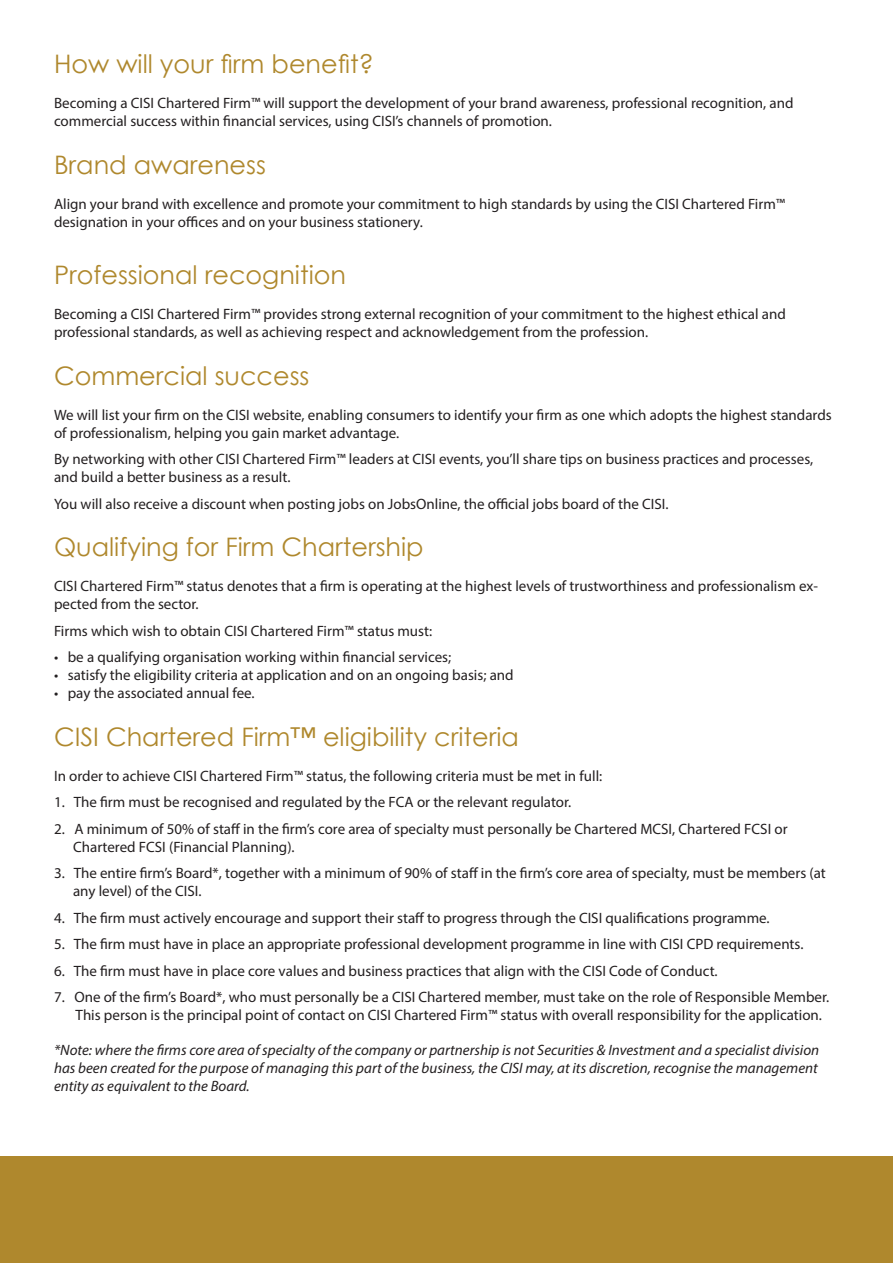
<style>
.page{position:relative;width:893px;height:1263px;background:#fff}
.page>*{position:absolute;margin:0;border:0;box-sizing:border-box;transform-origin:0 0}
.t1{font:25.5px "Century Gothic";color:#af882d}
.t2{font:15px/18px "Myriad Pro";color:#231f20}
.t3{font:italic 15px/18px "Myriad Pro";color:#231f20;text-align:justify}
</style>
<div class="page">
<div style="left:0;top:1156px;width:893px;height:107px;background:#af882d"></div>
<h1 class="t1" style="left:54px;top:46px;width:321px">How will your firm benefit?</h1>
<p class="t2" style="left:54px;top:94px;width:741px">Becoming a CISI Chartered Firm™ will support the development of your brand awareness, professional recognition, and commercial success within financial services, using CISI’s channels of promotion.</p>
<h1 class="t1" style="left:54px;top:147px;width:214px">Brand awareness</h1>
<p class="t2" style="left:54px;top:194px;width:733px">Align your brand with excellence and promote your commitment to high standards by using the CISI Chartered Firm™ designation in your offices and on your business stationery.</p>
<h1 class="t1" style="left:54px;top:257px;width:294px">Professional recognition</h1>
<p class="t2" style="left:54px;top:305px;width:733px">Becoming a CISI Chartered Firm™ provides strong external recognition of your commitment to the highest ethical and professional standards, as well as achieving respect and acknowledgement from the profession.</p>
<h1 class="t1" style="left:54px;top:357px;width:257px">Commercial success</h1>
<p class="t2" style="left:54px;top:405px;width:779px">We will list your firm on the CISI website, enabling consumers to identify your firm as one which adopts the highest standards of professionalism, helping you gain market advantage.</p>
<p class="t2" style="left:54px;top:450px;width:761px">By networking with other CISI Chartered Firm™ leaders at CISI events, you’ll share tips on business practices and processes, and build a better business as a result.</p>
<p class="t2" style="left:54px;top:494px;width:616px">You will also receive a discount when posting jobs on JobsOnline, the official jobs board of the CISI.</p>
<h1 class="t1" style="left:54px;top:529px;width:371px">Qualifying for Firm Chartership</h1>
<p class="t2" style="left:54px;top:577px;width:765px">CISI Chartered Firm™ status denotes that a firm is operating at the highest levels of trustworthiness and professionalism ex&shy;pected from the sector.</p>
<p class="t2" style="left:54px;top:621px;width:380px">Firms which wish to obtain CISI Chartered Firm™ status must:</p>
<p class="t2" style="left:54px;top:648px;width:399px">• be a qualifying organisation working within financial services;</p>
<p class="t2" style="left:54px;top:666px;width:461px">• satisfy the eligibility criteria at application and on an ongoing basis; and</p>
<p class="t2" style="left:54px;top:684px;width:202px">• pay the associated annual fee.</p>
<h1 class="t1" style="left:54px;top:719px;width:466px">CISI Chartered Firm™ eligibility criteria</h1>
<p class="t2" style="left:54px;top:766px;width:550px">In order to achieve CISI Chartered Firm™ status, the following criteria must be met in full:</p>
<p class="t2" style="left:54px;top:793px;width:519px">1. The firm must be recognised and regulated by the FCA or the relevant regulator.</p>
<p class="t2" style="left:73px;top:819px;width:716px;text-indent:-19px">2. A minimum of 50% of staff in the firm’s core area of specialty must personally be Chartered MCSI, Chartered FCSI or<br>Chartered FCSI (Financial Planning).</p>
<p class="t2" style="left:73px;top:864px;width:754px;text-indent:-19px">3. The entire firm’s Board*, together with a minimum of 90% of staff in the firm’s core area of specialty, must be members (at any level) of the CISI.</p>
<p class="t2" style="left:54px;top:908px;width:717px">4. The firm must actively encourage and support their staff to progress through the CISI qualifications programme.</p>
<p class="t2" style="left:54px;top:935px;width:751px">5. The firm must have in place an appropriate professional development programme in line with CISI CPD requirements.</p>
<p class="t2" style="left:54px;top:961px;width:665px">6. The firm must have in place core values and business practices that align with the CISI Code of Conduct.</p>
<p class="t2" style="left:76px;top:988px;width:755px;text-indent:-22px">7. One of the firm’s Board*, who must personally be a CISI Chartered member, must take on the role of Responsible Member.<br>This person is the principal point of contact on CISI Chartered Firm™ status with overall responsibility for the application.</p>
<p class="t3" style="left:54px;top:1041px;width:767px">*Note: where the firms core area of specialty of the company or partnership is not Securities &amp; Investment and a specialist division has been created for the purpose of managing this part of the business, the CISI may, at its discretion, recognise the management entity as equivalent to the Board.</p>
</div>
